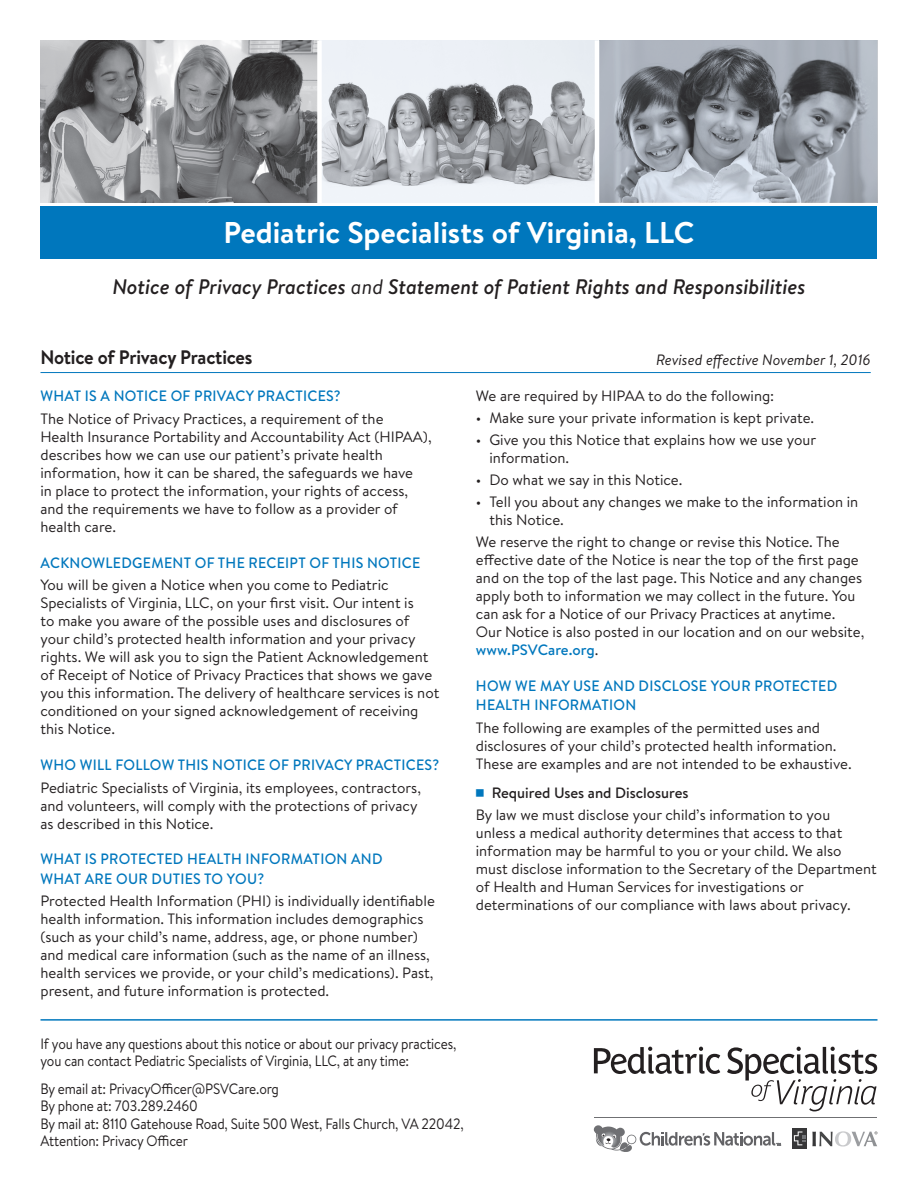
<style>
.page{position:relative;width:918px;height:1188px;background:#fff}
.page>*{position:absolute;margin:0;border:0;box-sizing:border-box;transform-origin:0 0}
.t1{font:700 30px "Brandon Text";color:#fff}
.t2{font:italic 500 21px "Brandon Text";color:#231f20}
.t3{font:700 19.5px "Brandon Text";letter-spacing:-.01em;color:#231f20;scale:.95 1}
.t4{font:15px/18px "Brandon Text";color:#231f20}
.t5{font:15px/17.2px "Brandon Text";color:#231f20;scale:.9 1}
.t6{font:500 15px/19.5px "Brandon Text";letter-spacing:.02em;color:#0077bd;scale:.95 1}
.t7{font:italic 15px "Brandon Text";color:#231f20}
.s1{font-weight:400}
.s2{font-weight:500;color:#0077bd}
.s3{font-family:"Universal Newswith Comm Pi";color:#0077bd}
.s4{font-weight:500}
</style>
<div class="page">
<div style="left:40px;top:206px;width:838px;height:52px;background:#0077bd"></div>
<img style="left:40px;top:40px;width:277px;height:162px">
<svg style="left:322px;top:40px;width:273px;height:162px;background:#c1c4c9"></svg>
<img style="left:600px;top:40px;width:278px;height:162px">
<svg style="left:594px;top:1047px;width:126px;height:27px"></svg>
<svg style="left:727px;top:1047px;width:150px;height:64px"></svg>
<hr style="left:594px;top:1117px;width:283px;height:1px;background:#6f7073">
<svg style="left:594px;top:1125px;width:187px;height:27px"></svg>
<svg style="left:812px;top:1131px;width:65px;height:16px"></svg>
<svg style="left:792px;top:1128px;width:14px;height:21px"></svg>
<svg style="left:794px;top:1131px;width:12px;height:14px"></svg>
<hr style="left:40px;top:1019px;width:838px;height:2px;background:#0077bd">
<hr style="left:40px;top:372px;width:831px;height:1px;background:#0077bd">
<h1 class="t1" style="left:224px;top:211px;width:472px">Pediatric Specialists of Virginia, LLC</h1>
<h2 class="t2" style="left:112px;top:273px;width:695px">Notice of Privacy Practices <span class="s1">and</span> Statement of Patient Rights and Responsibilities</h2>
<h3 class="t3" style="left:40px;top:343px;width:225px">Notice of Privacy Practices</h3>
<p class="t6" style="left:41px;top:386px;width:318px">WHAT IS A NOTICE OF PRIVACY PRACTICES?</p>
<p class="t4" style="left:40px;top:409px;width:393px">The Notice of Privacy Practices, a requirement of the<br>Health Insurance Portability and Accountability Act (HIPAA), describes how we can use our patient’s private health information, how it can be shared, the safeguards we have<br>in place to protect the information, your rights of access, and the requirements we have to follow as a provider of health care.</p>
<p class="t6" style="left:41px;top:552px;width:401px">ACKNOWLEDGEMENT OF THE RECEIPT OF THIS NOTICE</p>
<p class="t4" style="left:40px;top:576px;width:400px">You will be given a Notice when you come to Pediatric Specialists of Virginia, LLC, on your first visit. Our intent is<br>to make you aware of the possible uses and disclosures of your child’s protected health information and your privacy rights. We will ask you to sign the Patient Acknowledgement of Receipt of Notice of Privacy Practices that shows we gave you this information. The delivery of healthcare services is not conditioned on your signed acknowledgement of receiving this Notice.</p>
<p class="t6" style="left:41px;top:755px;width:421px">WHO WILL FOLLOW THIS NOTICE OF PRIVACY PRACTICES?</p>
<p class="t4" style="left:40px;top:778px;width:382px">Pediatric Specialists of Virginia, its employees, contractors, and volunteers, will comply with the protections of privacy as described in this Notice.</p>
<p class="t6" style="left:41px;top:849px;width:362px">WHAT IS PROTECTED HEALTH INFORMATION AND<br>WHAT ARE OUR DUTIES TO YOU?</p>
<p class="t4" style="left:40px;top:892px;width:396px">Protected Health Information (PHI) is individually identifiable health information. This information includes demographics (such as your child’s name, address, age, or phone number) and medical care information (such as the name of an illness, health services we provide, or your child’s medications). Past, present, and future information is protected.</p>
<p class="t7" style="left:656px;top:349px;width:216px">Revised effective November 1, 2016</p>
<p class="t4" style="left:476px;top:387px;width:300px">We are required by HIPAA to do the following:</p>
<p class="t4" style="left:476px;top:409px;width:340px">• Make sure your private information is kept private.</p>
<p class="t4" style="left:489px;top:430px;width:328px;text-indent:-14px">• Give you this Notice that explains how we use your information.</p>
<p class="t4" style="left:476px;top:470px;width:208px">• Do what we say in this Notice.</p>
<p class="t4" style="left:489px;top:492px;width:370px;text-indent:-14px">• Tell you about any changes we make to the information in this Notice.</p>
<p class="t4" style="left:476px;top:532px;width:390px">We reserve the right to change or revise this Notice. The effective date of the Notice is near the top of the first page and on the top of the last page. This Notice and any changes apply both to information we may collect in the future. You can ask for a Notice of our Privacy Practices at anytime.<br>Our Notice is also posted in our location and on our website, <span class="s2">www.PSVCare.org</span>.</p>
<p class="t6" style="left:476px;top:676px;width:382px">HOW WE MAY USE AND DISCLOSE YOUR PROTECTED<br>HEALTH INFORMATION</p>
<p class="t4" style="left:476px;top:718px;width:377px">The following are examples of the permitted uses and disclosures of your child’s protected health information.<br>These are examples and are not intended to be exhaustive.</p>
<p class="t4" style="left:476px;top:781px;width:356px;line-height:22.6px"><span class="s3">n</span> <span class="s4">Required Uses and Disclosures<br></span>By law we must disclose your child’s information to you</p>
<p class="t4" style="left:476px;top:824px;width:402px">unless a medical authority determines that access to that information may be harmful to you or your child. We also must disclose information to the Secretary of the Department of Health and Human Services for investigations or determinations of our compliance with laws about privacy.</p>
<p class="t5" style="left:40px;top:1035px;width:464px">If you have any questions about this notice or about our privacy practices, you can contact Pediatric Specialists of Virginia, LLC, at any time:</p>
<p class="t5" style="left:40px;top:1080px;width:472px">By email at: PrivacyOfficer@PSVCare.org<br>By phone at: 703.289.2460<br>By mail at: 8110 Gatehouse Road, Suite 500 West, Falls Church, VA 22042, Attention: Privacy Officer</p>
</div>
